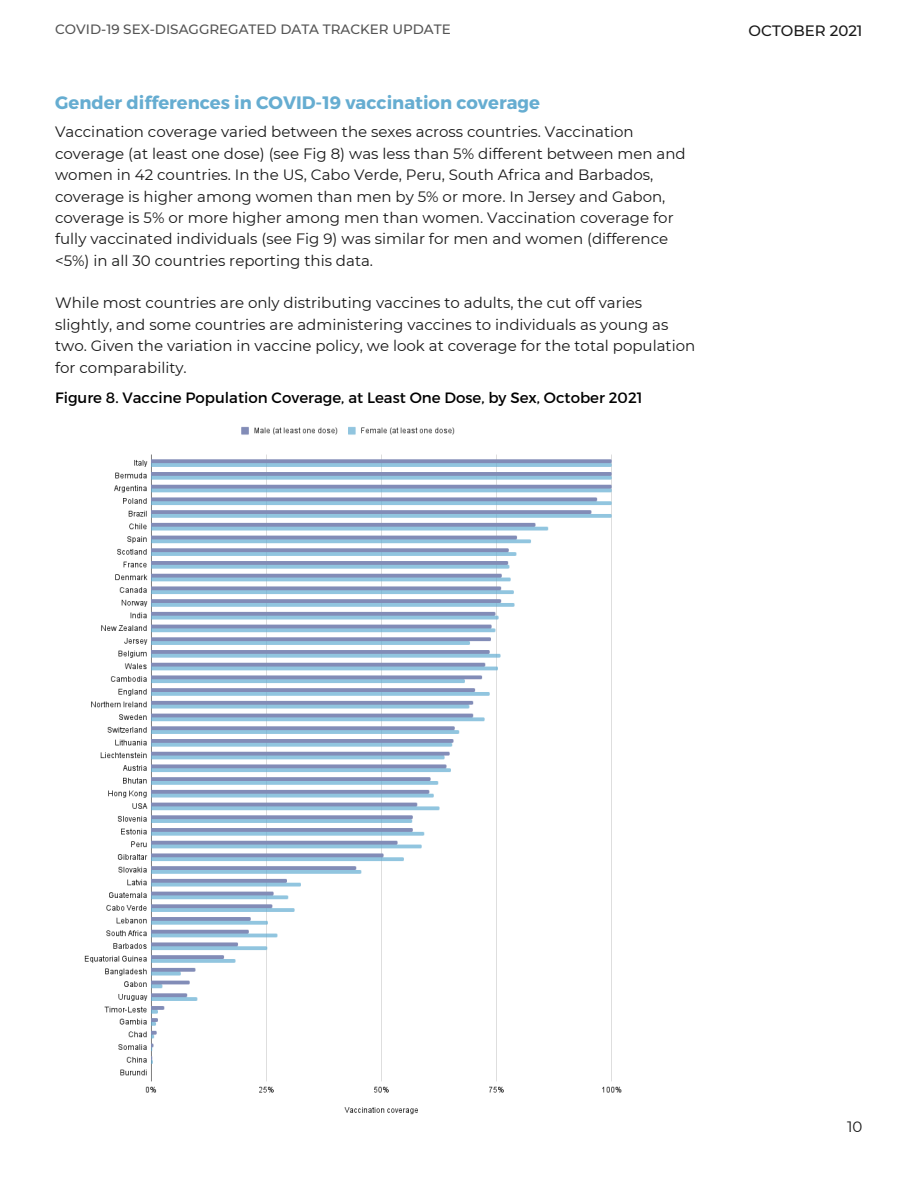
<style>
.page{position:relative;width:918px;height:1188px;background:#fff}
.page>*{position:absolute;margin:0;border:0;box-sizing:border-box;transform-origin:0 0}
.t1{font:700 18px "Montserrat";color:#66add1}
.t2{font:15px/21.3px "Montserrat";color:#181818}
.t3{font:15px "Montserrat";color:#000}
.t4{font:500 15px "Montserrat";color:#181818}
.t5{font:500 13.5px "Montserrat";color:#545454}
</style>
<div class="page">
<img style="left:84px;top:426px;width:538px;height:689px">
<p class="t5" style="left:55px;top:21px;width:397px">COVID-19 SEX-DISAGGREGATED DATA TRACKER UPDATE</p>
<p class="t1" style="left:55px;top:91px;width:486px">Gender differences in COVID-19 vaccination coverage</p>
<p class="t2" style="left:55px;top:121px;width:632px">Vaccination coverage varied between the sexes across countries. Vaccination coverage (at least one dose) (see Fig 8) was less than 5% different between men and women in 42 countries. In the US, Cabo Verde, Peru, South Africa and Barbados, coverage is higher among women than men by 5% or more. In Jersey and Gabon, coverage is 5% or more higher among men than women. Vaccination coverage for fully vaccinated individuals (see Fig 9) was similar for men and women (difference &lt;5%) in all 30 countries reporting this data.</p>
<p class="t2" style="left:55px;top:292px;width:642px">While most countries are only distributing vaccines to adults, the cut off varies slightly, and some countries are administering vaccines to individuals as young as two. Given the variation in vaccine policy, we look at coverage for the total population for comparability.</p>
<p class="t3" style="left:55px;top:388px;width:589px">Figure 8. Vaccine Population Coverage, at Least One Dose, by Sex, October 2021</p>
<p class="t4" style="left:749px;top:22px;width:115px">OCTOBER 2021</p>
<p class="t2" style="left:847px;top:1116px;width:17px">10</p>
</div>
